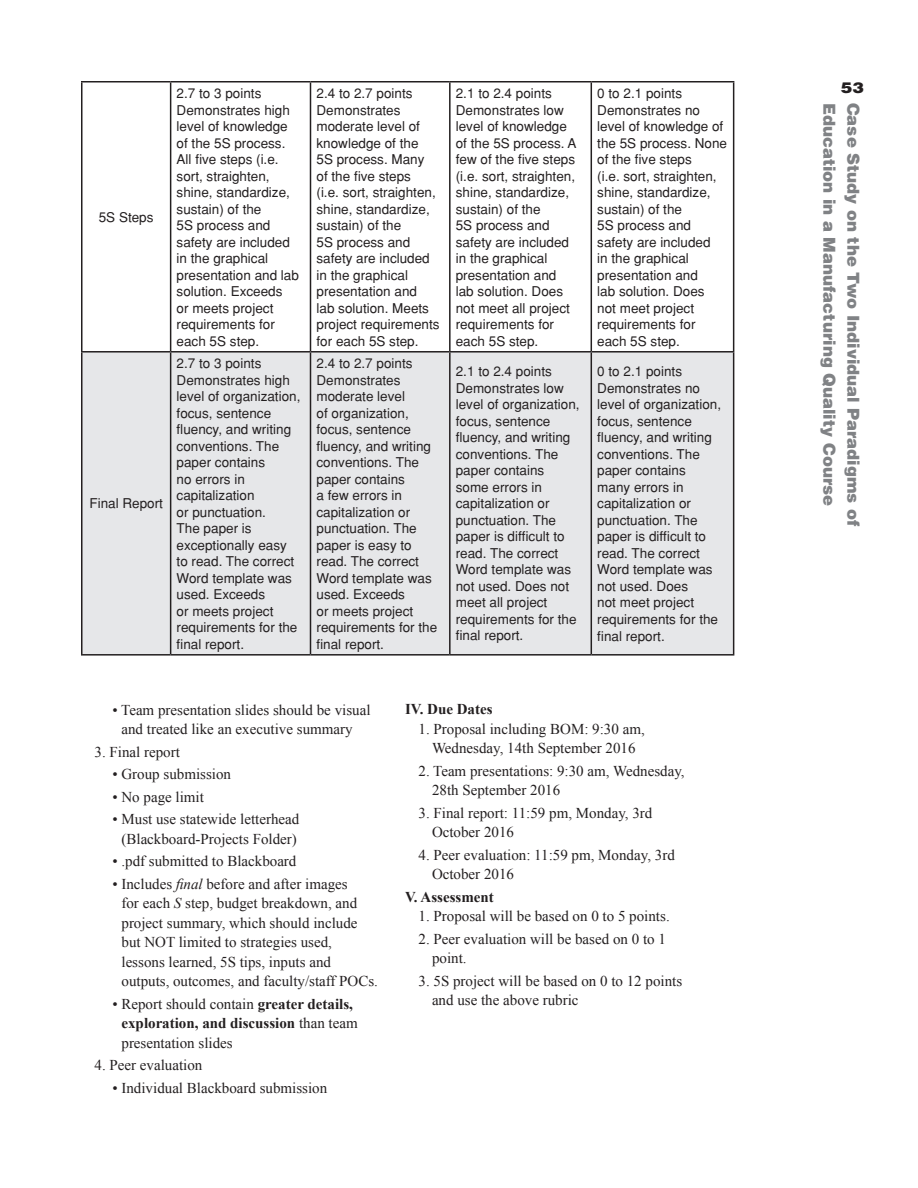
<style>
.page{position:relative;width:918px;height:1188px;background:#fff}
.page>*{position:absolute;margin:0;border:0;box-sizing:border-box;transform-origin:0 0}
.t1{font:900 16.5px "Helvetica";color:#808285}
.t2{font:15px/19.5px "Times New Roman";color:#231f20}
.t3{font:700 15px "Times New Roman";color:#231f20}
.t4{font:900 15px "Helvetica";color:#231f20;scale:1.15 1}
.t5{font:13.5px/16.5px "Helvetica";color:#231f20}
.s1{font-style:italic}
.s2{font-weight:700}
</style>
<div class="page">
<div style="left:82px;top:353px;width:651px;height:301px;background:#e6e7e9"></div>
<hr style="left:81px;top:81px;width:90px;height:1px;background:#231f20">
<hr style="left:81px;top:83px;width:1px;height:268px;background:#231f20">
<hr style="left:171px;top:81px;width:139px;height:1px;background:#231f20">
<hr style="left:170px;top:83px;width:1px;height:268px;background:#231f20">
<hr style="left:310px;top:81px;width:140px;height:1px;background:#231f20">
<hr style="left:310px;top:83px;width:1px;height:268px;background:#231f20">
<hr style="left:450px;top:81px;width:141px;height:1px;background:#231f20">
<hr style="left:449px;top:83px;width:2px;height:268px;background:#231f20">
<hr style="left:591px;top:81px;width:143px;height:1px;background:#231f20">
<hr style="left:591px;top:83px;width:1px;height:268px;background:#231f20">
<hr style="left:733px;top:83px;width:1px;height:268px;background:#231f20">
<hr style="left:81px;top:351px;width:90px;height:2px;background:#231f20">
<hr style="left:81px;top:353px;width:1px;height:301px;background:#231f20">
<hr style="left:171px;top:351px;width:139px;height:2px;background:#231f20">
<hr style="left:170px;top:353px;width:1px;height:301px;background:#231f20">
<hr style="left:310px;top:351px;width:140px;height:2px;background:#231f20">
<hr style="left:310px;top:353px;width:1px;height:301px;background:#231f20">
<hr style="left:450px;top:351px;width:141px;height:2px;background:#231f20">
<hr style="left:449px;top:353px;width:2px;height:301px;background:#231f20">
<hr style="left:591px;top:351px;width:143px;height:2px;background:#231f20">
<hr style="left:591px;top:353px;width:1px;height:301px;background:#231f20">
<hr style="left:733px;top:353px;width:1px;height:301px;background:#231f20">
<hr style="left:81px;top:654px;width:90px;height:2px;background:#231f20">
<hr style="left:171px;top:654px;width:139px;height:2px;background:#231f20">
<hr style="left:310px;top:654px;width:140px;height:2px;background:#231f20">
<hr style="left:450px;top:654px;width:141px;height:2px;background:#231f20">
<hr style="left:591px;top:654px;width:143px;height:2px;background:#231f20">
<p class="t5" style="left:99px;top:209px;width:56px">5S Steps</p>
<p class="t5" style="left:89px;top:495px;width:75px">Final Report</p>
<p class="t5" style="left:177px;top:85px;width:124px">2.7 to 3 points<br>Demonstrates high level of knowledge of the 5S process.<br>All five steps (i.e. sort, straighten, shine, standardize, sustain) of the<br>5S process and safety are included in the graphical presentation and lab solution. Exceeds<br>or meets project requirements for each 5S step.</p>
<p class="t5" style="left:317px;top:85px;width:125px">2.4 to 2.7 points<br>Demonstrates moderate level of knowledge of the<br>5S process. Many<br>of the five steps<br>(i.e. sort, straighten, shine, standardize, sustain) of the<br>5S process and safety are included in the graphical presentation and<br>lab solution. Meets project requirements for each 5S step.</p>
<p class="t5" style="left:456px;top:85px;width:122px">2.1 to 2.4 points<br>Demonstrates low level of knowledge of the 5S process. A few of the five steps (i.e. sort, straighten, shine, standardize, sustain) of the<br>5S process and safety are included in the graphical presentation and lab solution. Does not meet all project requirements for each 5S step.</p>
<p class="t5" style="left:597px;top:85px;width:131px">0 to 2.1 points<br>Demonstrates no level of knowledge of the 5S process. None of the five steps<br>(i.e. sort, straighten, shine, standardize, sustain) of the<br>5S process and safety are included<br>in the graphical presentation and<br>lab solution. Does<br>not meet project requirements for each 5S step.</p>
<p class="t5" style="left:177px;top:355px;width:125px">2.7 to 3 points<br>Demonstrates high level of organization, focus, sentence fluency, and writing conventions. The paper contains<br>no errors in capitalization<br>or punctuation.<br>The paper is exceptionally easy to read. The correct<br>Word template was used. Exceeds<br>or meets project requirements for the final report.</p>
<p class="t5" style="left:317px;top:355px;width:122px">2.4 to 2.7 points<br>Demonstrates moderate level<br>of organization, focus, sentence fluency, and writing conventions. The paper contains<br>a few errors in capitalization or punctuation. The paper is easy to read. The correct<br>Word template was used. Exceeds<br>or meets project requirements for the final report.</p>
<p class="t5" style="left:456px;top:363px;width:125px">2.1 to 2.4 points<br>Demonstrates low level of organization, focus, sentence fluency, and writing conventions. The paper contains some errors in capitalization or punctuation. The paper is difficult to read. The correct<br>Word template was not used. Does not meet all project requirements for the final report.</p>
<p class="t5" style="left:597px;top:363px;width:125px">0 to 2.1 points<br>Demonstrates no level of organization, focus, sentence fluency, and writing conventions. The paper contains many errors in capitalization or punctuation. The paper is difficult to read. The correct<br>Word template was not used. Does<br>not meet project requirements for the final report.</p>
<p class="t2" style="left:112px;top:700px;width:260px;text-align:center">• Team presentation slides should be visual and treated like an executive summary</p>
<p class="t2" style="left:94px;top:742px;width:87px">3. Final report</p>
<p class="t2" style="left:112px;top:764px;width:120px">• Group submission</p>
<p class="t2" style="left:112px;top:787px;width:93px">• No page limit</p>
<p class="t2" style="left:112px;top:809px;width:188px;text-align:center">• Must use statewide letterhead (Blackboard-Projects Folder)</p>
<p class="t2" style="left:112px;top:851px;width:185px">• .pdf submitted to Blackboard</p>
<p class="t2" style="left:122px;top:874px;width:258px;text-indent:-9px">• Includes <span class="s1">final</span> before and after images<br>for each <span class="s1">S</span> step, budget breakdown, and project summary, which should include but NOT limited to strategies used, lessons learned, 5S tips, inputs and outputs, outcomes, and faculty/staff POCs.</p>
<p class="t2" style="left:122px;top:994px;width:238px;text-indent:-9px">• Report should contain <span class="s2">greater details, exploration, and discussion</span> than team presentation slides</p>
<p class="t2" style="left:95px;top:1055px;width:109px">4. Peer evaluation</p>
<p class="t2" style="left:113px;top:1078px;width:216px">• Individual Blackboard submission</p>
<p class="t3" style="left:405px;top:699px;width:89px">IV. Due Dates</p>
<p class="t2" style="left:418px;top:719px;width:228px;text-align:center">1. Proposal including BOM: 9:30 am,<br>Wednesday, 14th September 2016</p>
<p class="t2" style="left:432px;top:761px;width:254px;text-indent:-14px">2. Team presentations: 9:30 am, Wednesday,<br>28th September 2016</p>
<p class="t2" style="left:432px;top:803px;width:222px;text-indent:-14px">3. Final report: 11:59 pm, Monday, 3rd<br>October 2016</p>
<p class="t2" style="left:432px;top:845px;width:244px;text-indent:-14px">4. Peer evaluation: 11:59 pm, Monday, 3rd<br>October 2016</p>
<p class="t3" style="left:405px;top:886px;width:90px">V. Assessment</p>
<p class="t2" style="left:418px;top:906px;width:253px">1. Proposal will be based on 0 to 5 points.</p>
<p class="t2" style="left:432px;top:929px;width:235px;text-indent:-14px">2. Peer evaluation will be based on 0 to 1 point.</p>
<p class="t2" style="left:432px;top:971px;width:252px;text-indent:-14px">3. 5S project will be based on 0 to 12 points and use the above rubric</p>
<p class="t4" style="left:841px;top:78px;width:22px">53</p>
<p class="t1" style="left:840px;top:103px;width:405px;rotate:90deg">Education in a Manufacturing Quality Course</p>
<p class="t1" style="left:864px;top:103px;width:425px;rotate:90deg">Case Study on the Two Individual Paradigms of</p>
</div>
